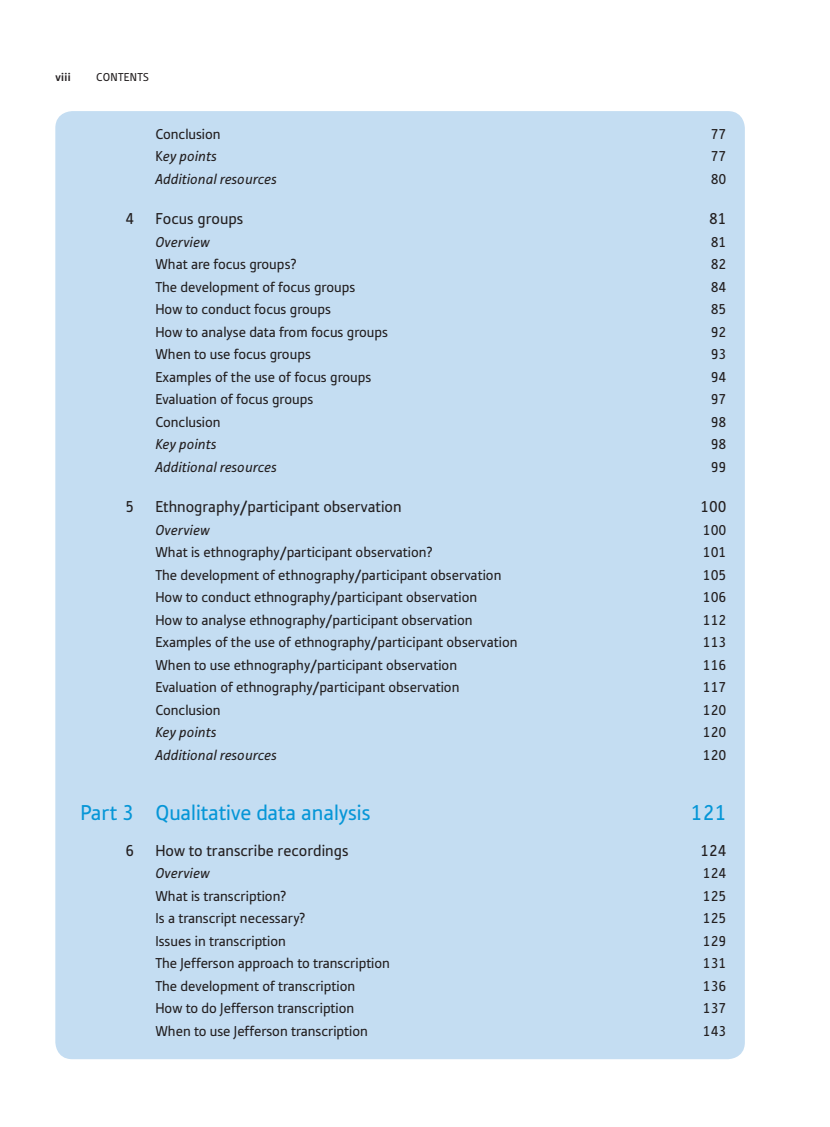
<style>
.page{position:relative;width:830px;height:1127px;background:#fff}
.page>*{position:absolute;margin:0;border:0;box-sizing:border-box;transform-origin:0 0}
.t1{font:22.5px "Tabula ITC Pro";color:#0696d7}
.t2{font:16.5px "Tabula ITC Pro";color:#231f20}
.t3{font:15px "Tabula ITC Pro";color:#231f20}
.t4{font:italic 15px "Tabula ITC Pro";color:#231f20}
.t5{font:12px "Tabula ITC Pro";letter-spacing:.025em;color:#231f20}
.t6{font:700 12px "Tabula ITC Pro";color:#231f20}
.s1{font-style:normal}
</style>
<div class="page">
<div style="left:55px;top:111px;width:689px;height:948px;background:#c4ddf2;border-radius:17px"></div>
<p class="t6" style="left:55px;top:70px;width:17px">viii</p>
<p class="t5" style="left:96px;top:70px;width:54px">CONTENTS</p>
<p class="t3" style="left:155px;top:125px;width:67px">Conclusion</p>
<p class="t3" style="left:710px;top:125px;width:17px">77</p>
<p class="t4" style="left:155px;top:148px;width:63px"><span class="s1">K</span>ey points</p>
<p class="t3" style="left:710px;top:147px;width:17px">77</p>
<p class="t4" style="left:155px;top:170px;width:123px">Additional resources</p>
<p class="t3" style="left:710px;top:170px;width:17px">80</p>
<p class="t2" style="left:125px;top:209px;width:10px">4</p>
<p class="t2" style="left:155px;top:209px;width:90px">Focus groups</p>
<p class="t2" style="left:708px;top:209px;width:19px">81</p>
<p class="t4" style="left:155px;top:233px;width:56px">Overview</p>
<p class="t3" style="left:710px;top:233px;width:17px">81</p>
<p class="t3" style="left:155px;top:255px;width:142px">What are focus groups?</p>
<p class="t3" style="left:710px;top:255px;width:17px">82</p>
<p class="t3" style="left:155px;top:278px;width:201px">The development of focus groups</p>
<p class="t3" style="left:710px;top:278px;width:17px">84</p>
<p class="t3" style="left:155px;top:300px;width:177px">How to conduct focus groups</p>
<p class="t3" style="left:710px;top:300px;width:17px">85</p>
<p class="t3" style="left:155px;top:323px;width:234px">How to analyse data from focus groups</p>
<p class="t3" style="left:710px;top:323px;width:17px">92</p>
<p class="t3" style="left:155px;top:345px;width:157px">When to use focus groups</p>
<p class="t3" style="left:710px;top:345px;width:17px">93</p>
<p class="t3" style="left:155px;top:368px;width:217px">Examples of the use of focus groups</p>
<p class="t3" style="left:710px;top:368px;width:17px">94</p>
<p class="t3" style="left:155px;top:390px;width:159px">Evaluation of focus groups</p>
<p class="t3" style="left:710px;top:390px;width:17px">97</p>
<p class="t3" style="left:155px;top:413px;width:67px">Conclusion</p>
<p class="t3" style="left:710px;top:413px;width:17px">98</p>
<p class="t4" style="left:155px;top:436px;width:63px">Key points</p>
<p class="t3" style="left:710px;top:435px;width:17px">98</p>
<p class="t4" style="left:155px;top:458px;width:123px">Additional resources</p>
<p class="t3" style="left:710px;top:458px;width:17px">99</p>
<p class="t2" style="left:125px;top:497px;width:10px">5</p>
<p class="t2" style="left:155px;top:497px;width:248px">Ethnography/participant observation</p>
<p class="t2" style="left:700px;top:497px;width:28px">100</p>
<p class="t4" style="left:155px;top:521px;width:56px">Overview</p>
<p class="t3" style="left:702px;top:521px;width:25px">100</p>
<p class="t3" style="left:155px;top:543px;width:278px">What is ethnography/participant observation?</p>
<p class="t3" style="left:702px;top:543px;width:25px">101</p>
<p class="t3" style="left:155px;top:566px;width:347px">The development of ethnography/participant observation</p>
<p class="t3" style="left:702px;top:566px;width:25px">105</p>
<p class="t3" style="left:155px;top:588px;width:323px">How to conduct ethnography/participant observation</p>
<p class="t3" style="left:702px;top:588px;width:25px">106</p>
<p class="t3" style="left:155px;top:611px;width:318px">How to analyse ethnography/participant observation</p>
<p class="t3" style="left:702px;top:611px;width:25px">112</p>
<p class="t3" style="left:155px;top:633px;width:363px">Examples of the use of ethnography/participant observation</p>
<p class="t3" style="left:702px;top:633px;width:25px">113</p>
<p class="t3" style="left:155px;top:656px;width:303px">When to use ethnography/participant observation</p>
<p class="t3" style="left:702px;top:656px;width:25px">116</p>
<p class="t3" style="left:155px;top:678px;width:305px">Evaluation of ethnography/participant observation</p>
<p class="t3" style="left:702px;top:678px;width:25px">117</p>
<p class="t3" style="left:155px;top:701px;width:67px">Conclusion</p>
<p class="t3" style="left:702px;top:701px;width:25px">120</p>
<p class="t4" style="left:155px;top:724px;width:63px">Key points</p>
<p class="t3" style="left:702px;top:723px;width:25px">120</p>
<p class="t4" style="left:155px;top:746px;width:123px">Additional resources</p>
<p class="t3" style="left:702px;top:746px;width:25px">120</p>
<h1 class="t1" style="left:81px;top:799px;width:291px">Part 3 Qualitative data analysis</h1>
<h1 class="t1" style="left:690px;top:799px;width:37px">121</h1>
<p class="t2" style="left:125px;top:841px;width:10px">6</p>
<p class="t2" style="left:155px;top:841px;width:195px">How to transcribe recordings</p>
<p class="t2" style="left:700px;top:841px;width:28px">124</p>
<p class="t4" style="left:155px;top:865px;width:56px">Overview</p>
<p class="t3" style="left:702px;top:864px;width:25px">124</p>
<p class="t3" style="left:155px;top:887px;width:132px">What is transcription?</p>
<p class="t3" style="left:702px;top:887px;width:25px">125</p>
<p class="t3" style="left:155px;top:909px;width:151px">Is a transcript necessary?</p>
<p class="t3" style="left:702px;top:909px;width:25px">125</p>
<p class="t3" style="left:155px;top:932px;width:132px">Issues in transcription</p>
<p class="t3" style="left:702px;top:932px;width:25px">129</p>
<p class="t3" style="left:155px;top:954px;width:236px">The Jefferson approach to transcription</p>
<p class="t3" style="left:702px;top:954px;width:25px">131</p>
<p class="t3" style="left:155px;top:977px;width:201px">The development of transcription</p>
<p class="t3" style="left:702px;top:977px;width:25px">136</p>
<p class="t3" style="left:155px;top:999px;width:200px">How to do Jefferson transcription</p>
<p class="t3" style="left:702px;top:999px;width:25px">137</p>
<p class="t3" style="left:155px;top:1022px;width:214px">When to use Jefferson transcription</p>
<p class="t3" style="left:702px;top:1022px;width:25px">143</p>
</div>
